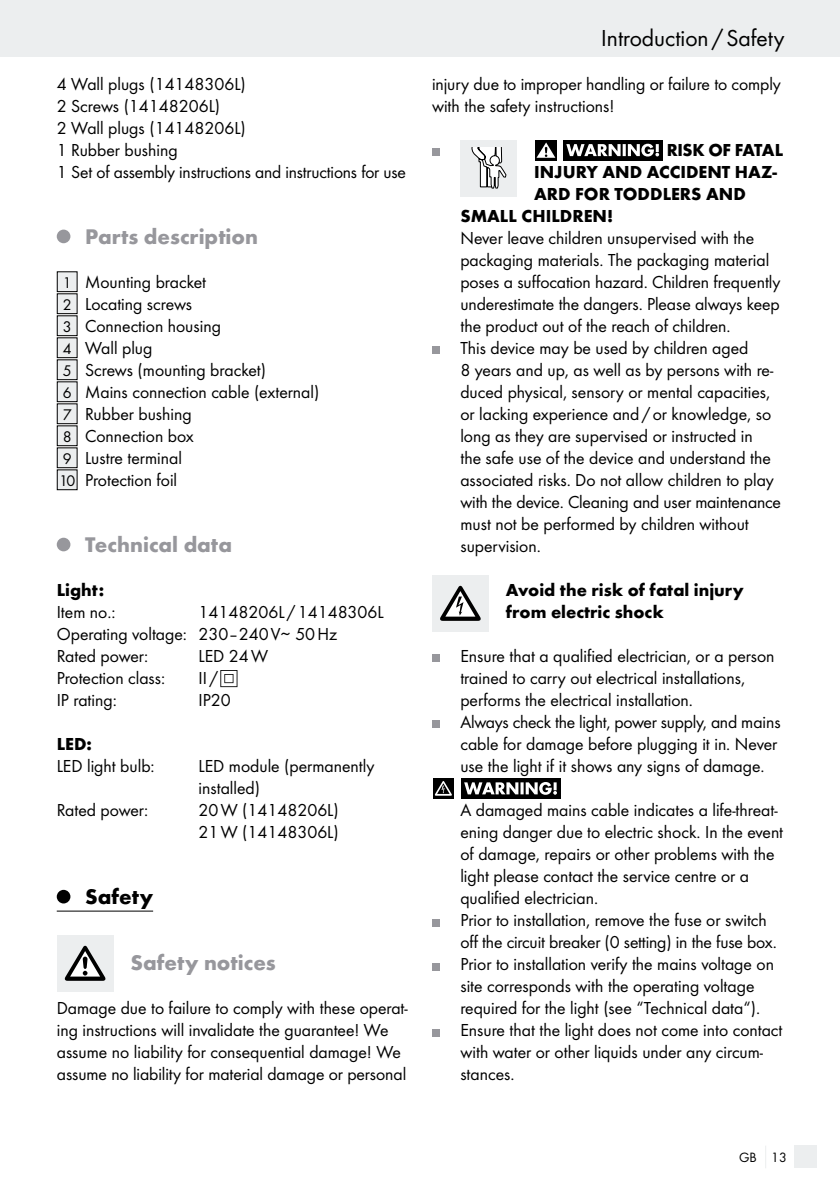
<style>
.page{position:relative;width:840px;height:1191px;background:#fff}
.page>*{position:absolute;margin:0;border:0;box-sizing:border-box;transform-origin:0 0}
.t1{font:24px "Futura Boo";color:#000}
.t2{font:700 22px "Futura";color:#97979c}
.t3{font:700 22px "Futura";letter-spacing:.005em;color:#000}
.t4{font:18px/22px "Futura Boo";color:#000}
.t5{font:700 18px/22px "Futura";color:#000}
.t6{font:700 18px "Futura";letter-spacing:-.02em;color:#000}
.t7{font:14px "Futura Boo";color:#000}
.s1{font-size:16px}
</style>
<div class="page">
<div style="left:0;top:0;width:839px;height:57px;background:#eceeef"></div>
<div style="left:794px;top:1145px;width:22px;height:23px;background:#eceeef"></div>
<hr style="left:57px;top:910px;width:96px;height:1px;background:#000">
<div style="left:57px;top:230px;width:13px;height:13px;background:#97979c;border-radius:50%"></div>
<div style="left:57px;top:272px;width:20px;height:20px;background:#eceeef"></div>
<div style="left:57px;top:271px;width:21px;height:21px;border:1px solid #000"></div>
<div style="left:57px;top:294px;width:20px;height:20px;background:#eceeef"></div>
<div style="left:57px;top:293px;width:21px;height:21px;border:1px solid #000"></div>
<div style="left:57px;top:316px;width:20px;height:20px;background:#eceeef"></div>
<div style="left:57px;top:315px;width:21px;height:21px;border:1px solid #000"></div>
<div style="left:57px;top:338px;width:20px;height:20px;background:#eceeef"></div>
<div style="left:57px;top:337px;width:21px;height:21px;border:1px solid #000"></div>
<div style="left:57px;top:360px;width:20px;height:20px;background:#eceeef"></div>
<div style="left:57px;top:359px;width:21px;height:21px;border:1px solid #000"></div>
<div style="left:57px;top:382px;width:20px;height:20px;background:#eceeef"></div>
<div style="left:57px;top:381px;width:21px;height:21px;border:1px solid #000"></div>
<div style="left:57px;top:404px;width:20px;height:20px;background:#eceeef"></div>
<div style="left:57px;top:403px;width:21px;height:21px;border:1px solid #000"></div>
<div style="left:57px;top:426px;width:20px;height:20px;background:#eceeef"></div>
<div style="left:57px;top:425px;width:21px;height:21px;border:1px solid #000"></div>
<div style="left:57px;top:448px;width:20px;height:20px;background:#eceeef"></div>
<div style="left:57px;top:447px;width:21px;height:21px;border:1px solid #000"></div>
<div style="left:57px;top:470px;width:20px;height:20px;background:#eceeef"></div>
<div style="left:57px;top:469px;width:21px;height:21px;border:1px solid #000"></div>
<div style="left:57px;top:538px;width:13px;height:13px;background:#97979c;border-radius:50%"></div>
<svg style="left:220px;top:670px;width:17px;height:17px"></svg>
<div style="left:57px;top:890px;width:13px;height:13px;background:#000;border-radius:50%"></div>
<div style="left:57px;top:935px;width:56px;height:56px;background:#eceeef"></div>
<svg style="left:65px;top:945px;width:40px;height:35px"></svg>
<div style="left:432px;top:148px;width:7px;height:8px;background:#97979c"></div>
<div style="left:460px;top:140px;width:57px;height:56px;background:#eceeef"></div>
<svg style="left:471px;top:148px;width:35px;height:41px"></svg>
<div style="left:563px;top:140px;width:99px;height:20px;background:#000"></div>
<div style="left:535px;top:140px;width:21px;height:20px;background:#000"></div>
<svg style="left:536px;top:142px;width:19px;height:16px"></svg>
<svg style="left:566px;top:144px;width:92px;height:12px"></svg>
<div style="left:432px;top:346px;width:7px;height:8px;background:#97979c"></div>
<div style="left:432px;top:575px;width:56px;height:56px;background:#eceeef"></div>
<svg style="left:440px;top:586px;width:40px;height:35px"></svg>
<div style="left:432px;top:654px;width:7px;height:8px;background:#97979c"></div>
<div style="left:432px;top:720px;width:7px;height:8px;background:#97979c"></div>
<div style="left:461px;top:778px;width:99px;height:20px;background:#000"></div>
<svg style="left:464px;top:782px;width:92px;height:13px"></svg>
<svg style="left:433px;top:778px;width:20px;height:20px"></svg>
<svg style="left:434px;top:781px;width:17px;height:14px"></svg>
<div style="left:432px;top:918px;width:7px;height:8px;background:#97979c"></div>
<div style="left:432px;top:962px;width:7px;height:8px;background:#97979c"></div>
<div style="left:432px;top:1028px;width:7px;height:8px;background:#97979c"></div>
<p class="t4" style="left:57px;top:73px;width:350px">4 Wall plugs (14148306L)<br>2 Screws (14148206L)<br>2 Wall plugs (14148206L)<br>1 Rubber bushing<br>1 Set of assembly instructions and instructions for use</p>
<p class="t2" style="left:85px;top:223px;width:174px">Parts description</p>
<p class="t4" style="left:59px;top:271px;width:262px"><span class="s1">1</span> Mounting bracket<br><span class="s1">2</span> Locating screws<br><span class="s1">3</span> Connection housing<br><span class="s1">4</span> Wall plug<br><span class="s1">5</span> Screws (mounting bracket)<br><span class="s1">6</span> Mains connection cable (external)<br><span class="s1">7</span> Rubber bushing<br><span class="s1">8</span> Connection box<br><span class="s1">9</span> Lustre terminal<br><span class="s1">10</span> Protection foil</p>
<p class="t2" style="left:85px;top:531px;width:148px">Technical data</p>
<p class="t5" style="left:57px;top:579px;width:49px">Light:</p>
<p class="t4" style="left:57px;top:601px;width:60px">Item no.:</p>
<p class="t4" style="left:57px;top:601px;width:328px;text-indent:142px">14148206L /14148306L<br>Operating voltage: 230–240V∼ 50Hz<br>Rated power:</p>
<p class="t4" style="left:198px;top:645px;width:71px">LED 24W</p>
<p class="t4" style="left:57px;top:667px;width:110px">Protection class:</p>
<p class="t4" style="left:198px;top:667px;width:21px">II/</p>
<p class="t4" style="left:57px;top:689px;width:62px">IP rating:</p>
<p class="t4" style="left:198px;top:689px;width:34px">IP20</p>
<p class="t5" style="left:57px;top:733px;width:37px">LED:</p>
<p class="t4" style="left:57px;top:755px;width:99px">LED light bulb:</p>
<p class="t4" style="left:198px;top:755px;width:177px">LED module (permanently installed)</p>
<p class="t4" style="left:57px;top:799px;width:93px">Rated power:</p>
<p class="t4" style="left:198px;top:799px;width:142px">20W (14148206L)<br>21W (14148306L)</p>
<p class="t3" style="left:85px;top:883px;width:69px">Safety</p>
<p class="t2" style="left:130px;top:949px;width:147px">Safety notices</p>
<p class="t4" style="left:57px;top:997px;width:352px">Damage due to failure to comply with these operat&shy;ing instructions will invalidate the guarantee! We assume no liability for consequential damage! We assume no liability for material damage or personal</p>
<h1 class="t1" style="left:601px;top:24px;width:184px">Introduction /Safety</h1>
<p class="t4" style="left:432px;top:73px;width:350px">injury due to improper handling or failure to comply with the safety instructions!</p>
<p class="t6" style="left:666px;top:139px;width:118px">RISK OF FATAL</p>
<p class="t5" style="left:534px;top:161px;width:244px">INJURY AND ACCIDENT HAZ-</p>
<p class="t5" style="left:534px;top:183px;width:213px">ARD FOR TODDLERS AND</p>
<p class="t5" style="left:460px;top:205px;width:154px">SMALL CHILDREN!</p>
<p class="t4" style="left:460px;top:227px;width:322px">Never leave children unsupervised with the packaging materials. The packaging material poses a suffocation hazard. Children frequently underestimate the dangers. Please always keep the product out of the reach of children.<br>This device may be used by children aged<br>8 years and up, as well as by persons with re&shy;duced physical, sensory or mental capacities, or lacking experience and/or knowledge, so long as they are supervised or instructed in<br>the safe use of the device and understand the associated risks. Do not allow children to play with the device. Cleaning and user maintenance must not be performed by children without supervision.</p>
<p class="t5" style="left:505px;top:579px;width:239px">Avoid the risk of fatal injury from electric shock</p>
<p class="t4" style="left:460px;top:645px;width:322px">Ensure that a qualified electrician, or a person trained to carry out electrical installations, performs the electrical installation.<br>Always check the light, power supply, and mains cable for damage before plugging it in. Never use the light if it shows any signs of damage.</p>
<p class="t4" style="left:460px;top:799px;width:324px">A damaged mains cable indicates a life-threat&shy;ening danger due to electric shock. In the event of damage, repairs or other problems with the light please contact the service centre or a qualified electrician.<br>Prior to installation, remove the fuse or switch off the circuit breaker (0 setting) in the fuse box.<br>Prior to installation verify the mains voltage on site corresponds with the operating voltage required for the light (see “Technical data“).<br>Ensure that the light does not come into contact with water or other liquids under any circum&shy;stances.</p>
<p class="t7" style="left:738px;top:1149px;width:49px">GB 13</p>
</div>
